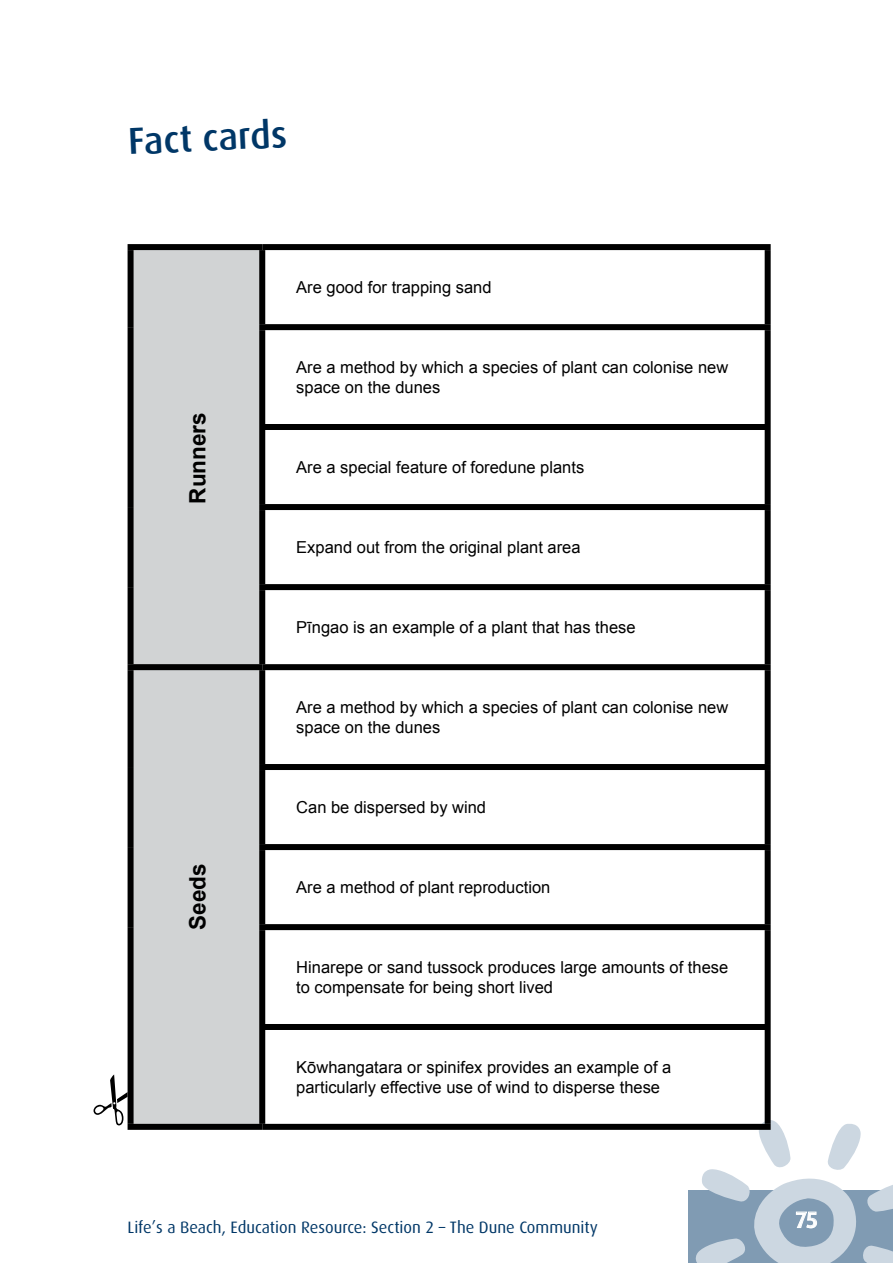
<style>
.page{position:relative;width:893px;height:1263px;background:#fff}
.page>*{position:absolute;margin:0;border:0;box-sizing:border-box;transform-origin:0 0}
.t1{font:500 37.5px "Dax Pro";color:#003767}
.t2{font:500 37.5px "Dax Pro";color:#fff}
.t3{font:700 22.5px "Arial";color:#000}
.t4{font:16.5px/19.8px "Arial";color:#000}
.t5{font:16.5px "Dax";color:#003767}
.s1{font-size:22.5px}
</style>
<div class="page">
<div style="left:688px;top:1190px;width:205px;height:73px;background:#809bb3"></div>
<svg style="left:696px;top:1120px;width:197px;height:143px"></svg>
<div style="left:134px;top:250px;width:125px;height:874px;background:#d1d3d4"></div>
<div style="left:128px;top:244px;width:134px;height:6px;background:#000"></div>
<div style="left:128px;top:250px;width:6px;height:77px;background:#000"></div>
<div style="left:128px;top:327px;width:6px;height:100px;background:#000"></div>
<div style="left:128px;top:427px;width:6px;height:80px;background:#000"></div>
<div style="left:128px;top:507px;width:6px;height:80px;background:#000"></div>
<div style="left:128px;top:587px;width:6px;height:77px;background:#000"></div>
<div style="left:262px;top:244px;width:509px;height:6px;background:#000"></div>
<div style="left:259px;top:250px;width:6px;height:74px;background:#000"></div>
<div style="left:765px;top:250px;width:6px;height:74px;background:#000"></div>
<div style="left:259px;top:324px;width:512px;height:6px;background:#000"></div>
<div style="left:259px;top:330px;width:6px;height:94px;background:#000"></div>
<div style="left:765px;top:330px;width:6px;height:94px;background:#000"></div>
<div style="left:259px;top:424px;width:512px;height:6px;background:#000"></div>
<div style="left:259px;top:430px;width:6px;height:74px;background:#000"></div>
<div style="left:765px;top:430px;width:6px;height:74px;background:#000"></div>
<div style="left:259px;top:504px;width:512px;height:6px;background:#000"></div>
<div style="left:259px;top:510px;width:6px;height:74px;background:#000"></div>
<div style="left:765px;top:510px;width:6px;height:74px;background:#000"></div>
<div style="left:259px;top:584px;width:512px;height:6px;background:#000"></div>
<div style="left:259px;top:590px;width:6px;height:74px;background:#000"></div>
<div style="left:765px;top:590px;width:6px;height:74px;background:#000"></div>
<div style="left:128px;top:664px;width:134px;height:6px;background:#000"></div>
<div style="left:128px;top:670px;width:6px;height:97px;background:#000"></div>
<div style="left:128px;top:767px;width:6px;height:80px;background:#000"></div>
<div style="left:128px;top:847px;width:6px;height:80px;background:#000"></div>
<div style="left:128px;top:927px;width:6px;height:100px;background:#000"></div>
<div style="left:128px;top:1027px;width:6px;height:97px;background:#000"></div>
<div style="left:128px;top:1124px;width:134px;height:6px;background:#000"></div>
<div style="left:262px;top:664px;width:509px;height:6px;background:#000"></div>
<div style="left:259px;top:670px;width:6px;height:94px;background:#000"></div>
<div style="left:765px;top:670px;width:6px;height:94px;background:#000"></div>
<div style="left:259px;top:764px;width:512px;height:6px;background:#000"></div>
<div style="left:259px;top:770px;width:6px;height:74px;background:#000"></div>
<div style="left:765px;top:770px;width:6px;height:74px;background:#000"></div>
<div style="left:259px;top:844px;width:512px;height:6px;background:#000"></div>
<div style="left:259px;top:850px;width:6px;height:74px;background:#000"></div>
<div style="left:765px;top:850px;width:6px;height:74px;background:#000"></div>
<div style="left:259px;top:924px;width:512px;height:6px;background:#000"></div>
<div style="left:259px;top:930px;width:6px;height:94px;background:#000"></div>
<div style="left:765px;top:930px;width:6px;height:94px;background:#000"></div>
<div style="left:259px;top:1024px;width:512px;height:6px;background:#000"></div>
<div style="left:259px;top:1030px;width:6px;height:94px;background:#000"></div>
<div style="left:765px;top:1030px;width:6px;height:94px;background:#000"></div>
<div style="left:262px;top:1124px;width:509px;height:6px;background:#000"></div>
<svg style="left:94px;top:1074px;width:34px;height:51px"></svg>
<h1 class="t1" style="left:127px;top:118px;width:160px;rotate:-3deg">Fact cards</h1>
<p class="t4" style="left:296px;top:278px;width:197px">Are good for trapping sand</p>
<h2 class="t3" style="left:182px;top:504px;width:93px;rotate:-90deg">Runners</h2>
<h2 class="t3" style="left:182px;top:929px;width:68px;rotate:-90deg">Seeds</h2>
<p class="t4" style="left:296px;top:358px;width:433px">Are a method by which a species of plant can colonise new space on the dunes</p>
<p class="t4" style="left:296px;top:457px;width:289px">Are a special feature of foredune plants</p>
<p class="t4" style="left:296px;top:537px;width:286px">Expand out from the original plant area</p>
<p class="t4" style="left:296px;top:618px;width:341px">Pīngao is an example of a plant that has these</p>
<p class="t4" style="left:296px;top:698px;width:433px">Are a method by which a species of plant can colonise new space on the dunes</p>
<p class="t4" style="left:296px;top:797px;width:191px">Can be dispersed by wind</p>
<p class="t4" style="left:296px;top:877px;width:256px">Are a method of plant reproduction</p>
<p class="t4" style="left:296px;top:958px;width:433px">Hinarepe or sand tussock produces large amounts of these to compensate for being short lived</p>
<p class="t4" style="left:296px;top:1057px;width:377px">Kōwhangatara or spinifex provides an example of a particularly effective use of wind to disperse these</p>
<p class="t5" style="left:128px;top:1218px;width:472px">Life’s a Beach, Education Resource: Section 2 – The Dune Community</p>
<h1 class="t2" style="left:773px;top:1188px;width:46px">75<span class="s1">75</span></h1>
</div>
